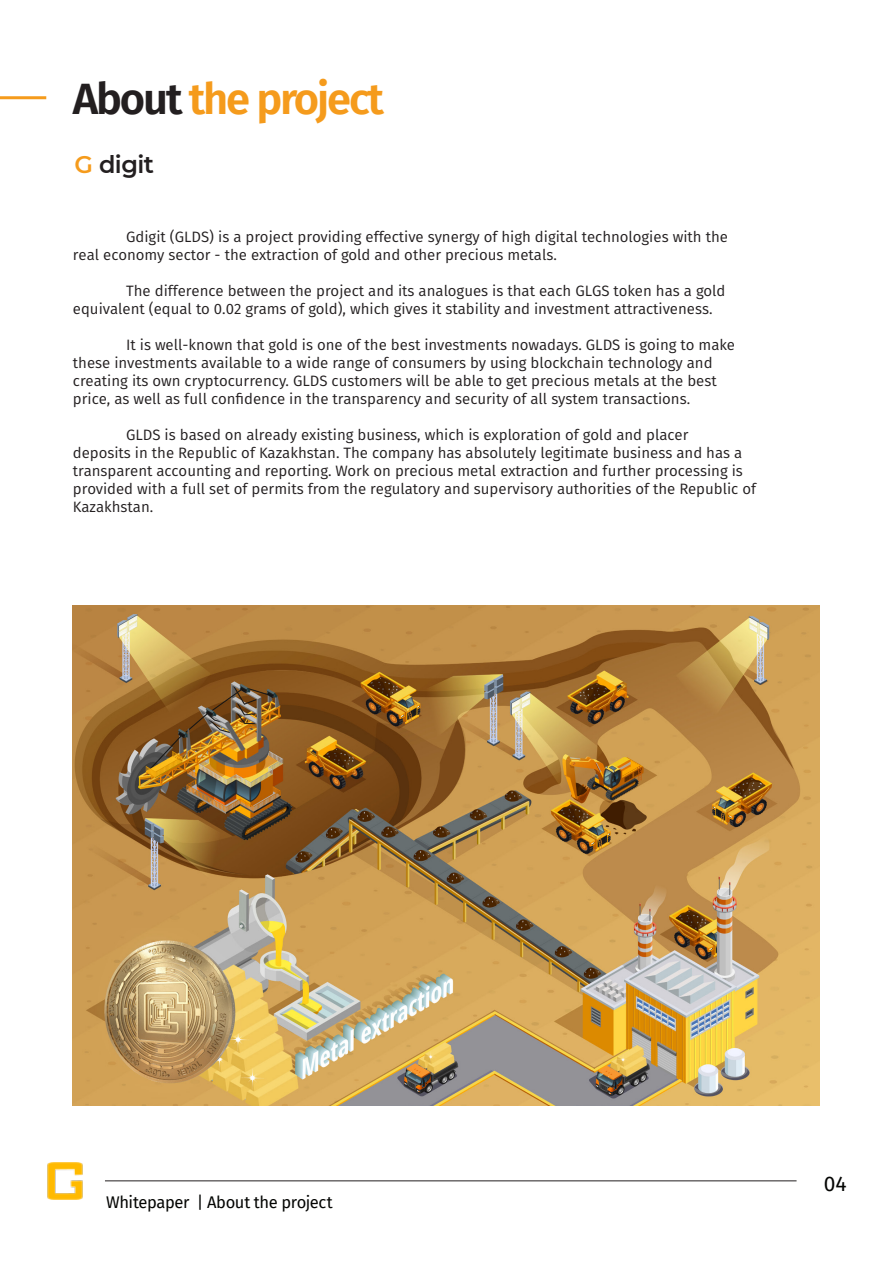
<style>
.page{position:relative;width:893px;height:1263px;background:#fff}
.page>*{position:absolute;margin:0;border:0;box-sizing:border-box;transform-origin:0 0}
.t1{font:600 43.5px "Fira Sans";letter-spacing:-.05em;color:#f59b1c}
._6_pt_Small_Text{font:600 24px "Montserrat";letter-spacing:-.025em;color:#231f20}
._6_pt_Small_Text-2{font:21px "Fira Sans";color:#040503}
._6_pt_Small_Text-3{font:16.5px "Fira Sans";letter-spacing:-.025em;color:#040503}
.No_Spacing{font:15px/18px "Fira Sans";color:#231f20}
.s1{color:#231f20}
.s2{color:#f59b1c}
</style>
<div class="page">
<hr style="left:105px;top:1180px;width:691px;height:1px;background:#231f20">
<hr style="left:0;top:96px;width:46px;height:3px;background:#f59b1c">
<img style="left:47px;top:1162px;width:36px;height:37px">
<img style="left:73px;top:605px;width:746px;height:500px">
<p class="t1" style="left:73px;top:63px;width:313px"><span class="s1">About</span> the project</p>
<p class="_6_pt_Small_Text" style="left:74px;top:148px;width:81px"><span class="s2">G</span> digit</p>
<p class="No_Spacing" style="left:73px;top:229px;width:657px;text-indent:53px">Gdigit (GLDS) is a project providing effective synergy of high digital technologies with the real economy sector - the extraction of gold and other precious metals.</p>
<p class="No_Spacing" style="left:73px;top:283px;width:654px;text-indent:53px">The difference between the project and its analogues is that each GLGS token has a gold equivalent (equal to 0.02 grams of gold), which gives it stability and investment attractiveness.</p>
<p class="No_Spacing" style="left:73px;top:337px;width:664px;text-indent:53px">It is well-known that gold is one of the best investments nowadays. GLDS is going to make these investments available to a wide range of consumers by using blockchain technology and creating its own cryptocurrency. GLDS customers will be able to get precious metals at the best price, as well as full confidence in the transparency and security of all system transactions.</p>
<p class="No_Spacing" style="left:73px;top:427px;width:685px;text-indent:53px">GLDS is based on already existing business, which is exploration of gold and placer<br>deposits in the Republic of Kazakhstan. The company has absolutely legitimate business and has a transparent accounting and reporting. Work on precious metal extraction and further processing is provided with a full set of permits from the regulatory and supervisory authorities of the Republic of Kazakhstan.</p>
<p class="_6_pt_Small_Text-3" style="left:106px;top:1189px;width:228px">Whitepaper | About the project</p>
<p class="_6_pt_Small_Text-2" style="left:824px;top:1167px;width:24px">04</p>
</div>
